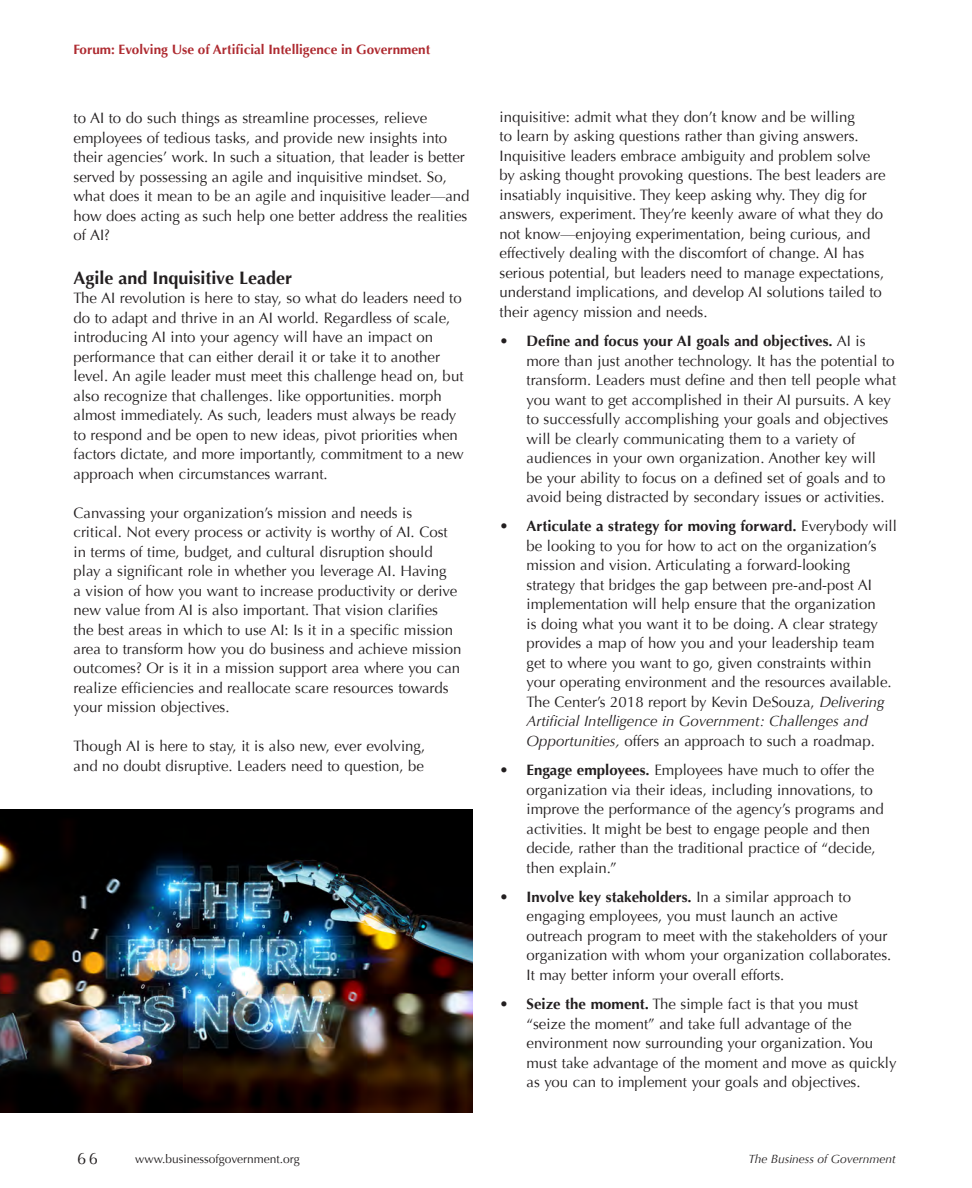
<style>
.page{position:relative;width:972px;height:1188px;background:#fff}
.page>*{position:absolute;margin:0;border:0;box-sizing:border-box;transform-origin:0 0}
.t1{font:700 18px "Optima";color:#231f20}
.t2{font:16.5px "Optima";color:#231f20}
.t3{font:15px/19.5px "Optima";color:#231f20}
.t4{font:700 13.5px "Optima";color:#ae2a30}
.t5{font:12px "Optima";color:#231f20}
.t6{font:italic 12px "Optima";color:#231f20}
.s1{font-weight:700}
.s2{font-style:italic}
</style>
<div class="page">
<img style="left:0;top:810px;width:472px;height:302px">
<p class="t4" style="left:74px;top:41px;width:358px">Forum: Evolving Use of Artificial Intelligence in Government</p>
<p class="t3" style="left:74px;top:109px;width:398px">to AI to do such things as streamline processes, relieve employees of tedious tasks, and provide new insights into their agencies’ work. In such a situation, that leader is better served by possessing an agile and inquisitive mindset. So, what does it mean to be an agile and inquisitive leader—and how does acting as such help one better address the realities of AI?</p>
<p class="t1" style="left:74px;top:267px;width:220px">Agile and Inquisitive Leader</p>
<p class="t3" style="left:74px;top:288px;width:392px">The AI revolution is here to stay, so what do leaders need to do to adapt and thrive in an AI world. Regardless of scale, introducing AI into your agency will have an impact on performance that can either derail it or take it to another level. An agile leader must meet this challenge head on, but also recognize that challenges. like opportunities. morph almost immediately. As such, leaders must always be ready to respond and be open to new ideas, pivot priorities when factors dictate, and more importantly, commitment to a new approach when circumstances warrant.</p>
<p class="t3" style="left:74px;top:503px;width:389px">Canvassing your organization’s mission and needs is critical. Not every process or activity is worthy of AI. Cost in terms of time, budget, and cultural disruption should play a significant role in whether you leverage AI. Having<br>a vision of how you want to increase productivity or derive new value from AI is also important. That vision clarifies the best areas in which to use AI: Is it in a specific mission area to transform how you do business and achieve mission outcomes? Or is it in a mission support area where you can realize efficiencies and reallocate scare resources towards your mission objectives.</p>
<p class="t3" style="left:74px;top:737px;width:353px">Though AI is here to stay, it is also new, ever evolving, and no doubt disruptive. Leaders need to question, be</p>
<p class="t3" style="left:500px;top:107px;width:388px">inquisitive: admit what they don’t know and be willing<br>to learn by asking questions rather than giving answers.<br>Inquisitive leaders embrace ambiguity and problem solve by asking thought provoking questions. The best leaders are insatiably inquisitive. They keep asking why. They dig for answers, experiment. They’re keenly aware of what they do not know—enjoying experimentation, being curious, and effectively dealing with the discomfort of change. AI has serious potential, but leaders need to manage expectations, understand implications, and develop AI solutions tailed to their agency mission and needs.</p>
<p class="t3" style="left:526px;top:331px;width:371px;text-indent:-27px">• <span class="s1">Define and focus your AI goals and objectives.</span> AI is more than just another technology. It has the potential to transform. Leaders must define and then tell people what you want to get accomplished in their AI pursuits. A key to successfully accomplishing your goals and objectives will be clearly communicating them to a variety of audiences in your own organization. Another key will<br>be your ability to focus on a defined set of goals and to avoid being distracted by secondary issues or activities.</p>
<p class="t3" style="left:526px;top:517px;width:372px;text-indent:-27px">• <span class="s1">Articulate a strategy for moving forward.</span> Everybody will be looking to you for how to act on the organization’s mission and vision. Articulating a forward-looking strategy that bridges the gap between pre-and-post AI implementation will help ensure that the organization<br>is doing what you want it to be doing. A clear strategy provides a map of how you and your leadership team get to where you want to go, given constraints within your operating environment and the resources available.<br>The Center’s 2018 report by Kevin DeSouza, <span class="s2">Delivering Artificial Intelligence in Government: Challenges and Opportunities,</span> offers an approach to such a roadmap.</p>
<p class="t3" style="left:526px;top:760px;width:359px;text-indent:-27px">• <span class="s1">Engage employees.</span> Employees have much to offer the organization via their ideas, including innovations, to improve the performance of the agency’s programs and activities. It might be best to engage people and then decide, rather than the traditional practice of “decide, then explain.”</p>
<p class="t3" style="left:526px;top:887px;width:366px;text-indent:-27px">• <span class="s1">Involve key stakeholders.</span> In a similar approach to engaging employees, you must launch an active outreach program to meet with the stakeholders of your organization with whom your organization collaborates.<br>It may better inform your overall efforts.</p>
<p class="t3" style="left:526px;top:994px;width:372px;text-indent:-27px">• <span class="s1">Seize the moment.</span> The simple fact is that you must “seize the moment” and take full advantage of the environment now surrounding your organization. You must take advantage of the moment and move as quickly as you can to implement your goals and objectives.</p>
<p class="t2" style="left:77px;top:1149px;width:22px">66</p>
<p class="t5" style="left:135px;top:1152px;width:166px">www.businessofgovernment.org</p>
<p class="t6" style="left:749px;top:1152px;width:149px">The Business of Government</p>
</div>
